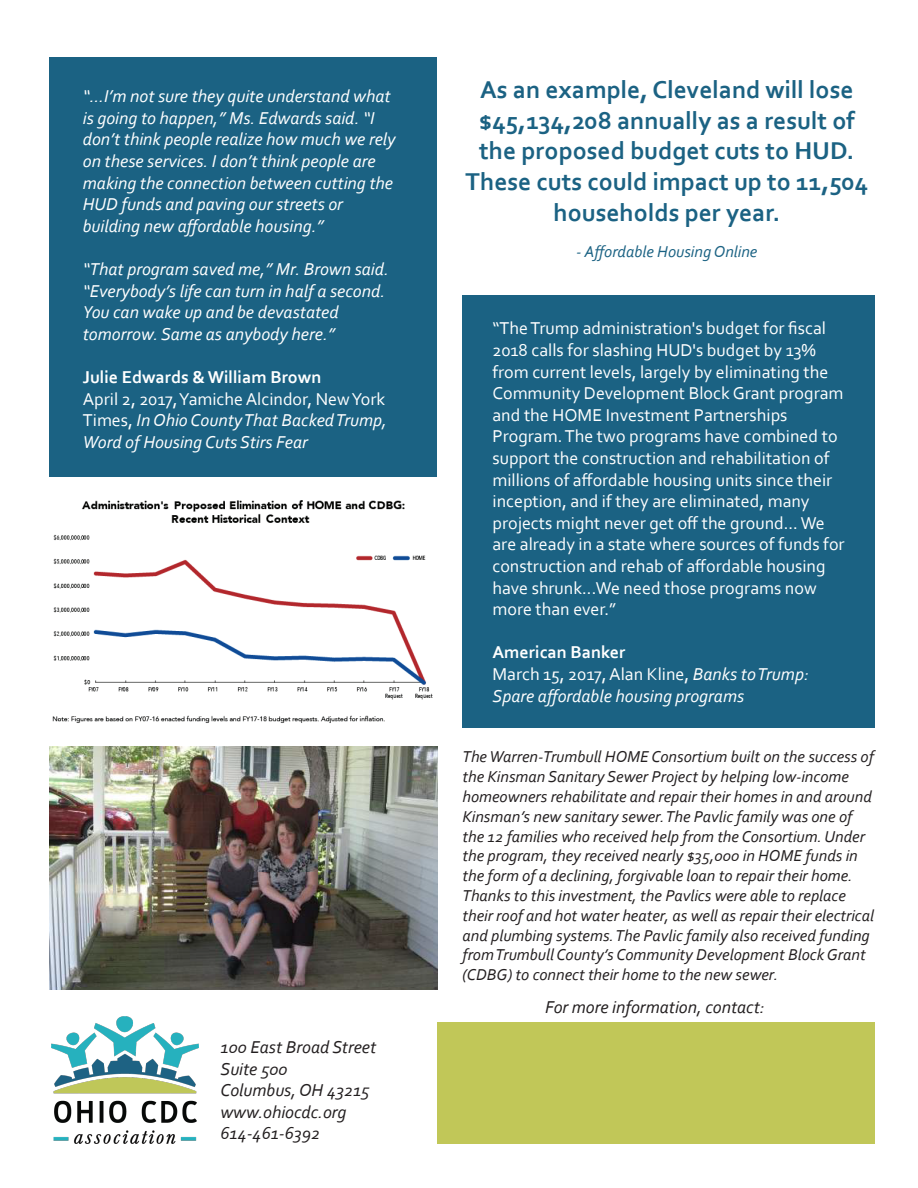
<style>
.page{position:relative;width:918px;height:1188px;background:#fff}
.page>*{position:absolute;margin:0;border:0;box-sizing:border-box;transform-origin:0 0}
.t1{font:700 25.5px/30.6px "Corbel";color:#1b6283;text-align:center}
.t2{font:italic 18px/21.6px "Corbel";color:#fff}
.t3{font:18px/21.6px "Corbel";color:#fff}
.t4{font:italic 18px/21.6px "Corbel";color:#231f20}
.t5{font:700 18px "Corbel";color:#fff}
.t6{font:italic 16.5px/19.8px "Corbel";color:#231f20}
.t7{font:italic 16.5px "Corbel";color:#1b6283}
.s1{font-style:normal}
.s2{font-weight:700;font-style:normal}
</style>
<div class="page">
<div style="left:49px;top:57px;width:388px;height:420px;background:#1b6283"></div>
<div style="left:462px;top:295px;width:413px;height:433px;background:#1b6283"></div>
<img style="left:52px;top:500px;width:381px;height:223px">
<img style="left:51px;top:1016px;width:148px;height:127px">
<div style="left:437px;top:1022px;width:438px;height:121px;background:#c1c758"></div>
<img style="left:50px;top:746px;width:388px;height:244px">
<p class="t2" style="left:83px;top:85px;width:314px">“...I’m not sure they quite understand what is going to happen,” Ms. Edwards said. “I don’t think people realize how much we rely on these services. I don’t think people are making the connection between cutting the HUD funds and paving our streets or building new affordable housing.”</p>
<p class="t2" style="left:83px;top:258px;width:308px">“That program saved me,” Mr. Brown said. “Everybody’s life can turn in half a second.<br>You can wake up and be devastated tomorrow. Same as anybody here.”</p>
<p class="t5" style="left:83px;top:366px;width:240px">Julie Edwards &amp; William Brown</p>
<p class="t2" style="left:83px;top:387px;width:306px;text-align:justify"><span class="s1">April 2, 2017, Yamiche Alcindor, New York Times,</span> In Ohio County That Backed Trump, Word of Housing Cuts Stirs Fear</p>
<p class="t4" style="left:220px;top:1036px;width:157px">100 East Broad Street<br>Suite 500<br>Columbus, OH 43215 www.ohiocdc.org<br>614-461-6392</p>
<h1 class="t1" style="left:466px;top:74px;width:404px">As an example, Cleveland will lose $45,134,208 annually as a result of the proposed budget cuts to HUD.<br>These cuts could impact up to 11,504 households per year.</h1>
<p class="t7" style="left:576px;top:242px;width:183px">- Affordable Housing Online</p>
<p class="t3" style="left:492px;top:317px;width:354px">“The Trump administration's budget for fiscal 2018 calls for slashing HUD's budget by 13% from current levels, largely by eliminating the Community Development Block Grant program and the HOME Investment Partnerships Program. The two programs have combined to support the construction and rehabilitation of millions of affordable housing units since their inception, and if they are eliminated, many projects might never get off the ground... We are already in a state where sources of funds for construction and rehab of affordable housing have shrunk...We need those programs now more than ever.”</p>
<p class="t2" style="left:492px;top:641px;width:318px"><span class="s2">American Banker<br></span><span class="s1">March 15, 2017, Alan Kline,</span> Banks to Trump:<br>Spare affordable housing programs</p>
<p class="t6" style="left:462px;top:747px;width:413px">The Warren-Trumbull HOME Consortium built on the success of the Kinsman Sanitary Sewer Project by helping low-income homeowners rehabilitate and repair their homes in and around Kinsman’s new sanitary sewer. The Pavlic family was one of the 12 families who received help from the Consortium. Under the program, they received nearly $35,000 in HOME funds in the form of a declining, forgivable loan to repair their home.<br>Thanks to this investment, the Pavlics were able to replace their roof and hot water heater, as well as repair their electrical and plumbing systems. The Pavlic family also received funding from Trumbull County’s Community Development Block Grant (CDBG) to connect their home to the new sewer.</p>
<p class="t4" style="left:545px;top:996px;width:221px">For more information, contact:</p>
</div>
